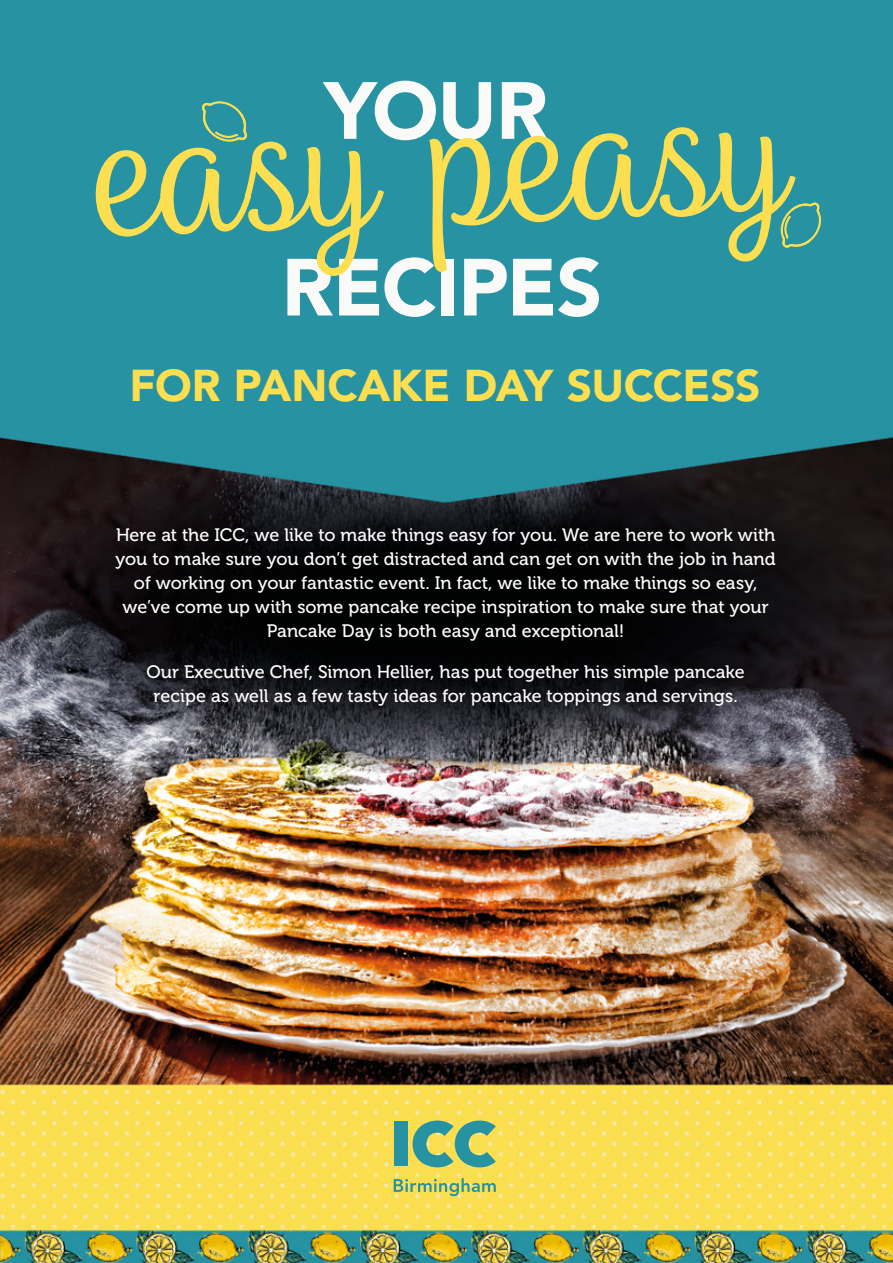
<style>
.page{position:relative;width:893px;height:1263px;background:#fff}
.page>*{position:absolute;margin:0;border:0;box-sizing:border-box;transform-origin:0 0}
.t1{font:900 80.1px "Avenir LT Pro";letter-spacing:-.015em;color:#fafaf9}
.t2{font:900 44.25px "Avenir LT Pro";letter-spacing:-.01em;color:#fcdf51}
.t3{font:18px/24px "Museo 500";color:#fff;text-align:center}
</style>
<div class="page">
<img style="left:0;top:0;width:893px;height:1263px">
<div style="left:394px;top:1121px;width:14px;height:45px;background:#2692a2"></div>
<svg style="left:413px;top:1120px;width:83px;height:47px"></svg>
<svg style="left:394px;top:1178px;width:102px;height:18px"></svg>
<svg style="left:796px;top:202px;width:26px;height:46px"></svg>
<svg style="left:95px;top:127px;width:701px;height:149px;fill:#2792a2"></svg>
<svg style="left:202px;top:100px;width:45px;height:43px"></svg>
<h1 class="t1" style="left:324px;top:62px;width:225px">YOUR</h1>
<h1 class="t1" style="left:282px;top:239px;width:322px">RECIPES</h1>
<h2 class="t2" style="left:130px;top:359px;width:632px">FOR PANCAKE DAY SUCCESS</h2>
<p class="t3" style="left:116px;top:523px;width:662px">Here at the ICC, we like to make things easy for you. We are here to work with you to make sure you don’t get distracted and can get on with the job in hand of working on your fantastic event. In fact, we like to make things so easy, we’ve come up with some pancake recipe inspiration to make sure that your Pancake Day is both easy and exceptional!</p>
<p class="t3" style="left:146px;top:660px;width:600px">Our Executive Chef, Simon Hellier, has put together his simple pancake recipe as well as a few tasty ideas for pancake toppings and servings.</p>
</div>
